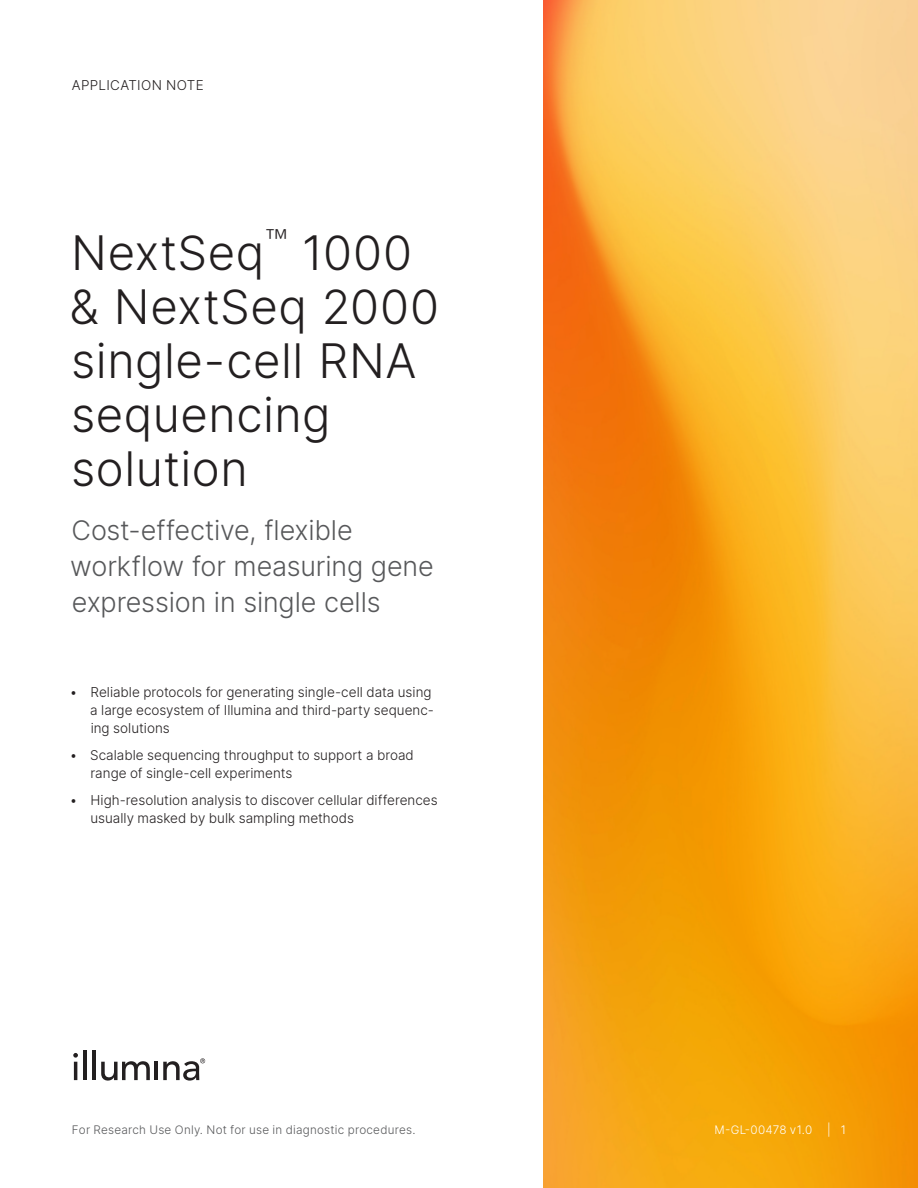
<style>
.page{position:relative;width:918px;height:1188px;background:#fff}
.page>*{position:absolute;margin:0;border:0;box-sizing:border-box;transform-origin:0 0}
.Title{font:300 47.25px/54px "Inter";letter-spacing:.01em;color:#231f20}
.Subtitle{font:300 27px/36px "Inter";letter-spacing:-.005em;color:#57585a}
.Title-2{font:300 23.55px "Helvetica Neue LT Std";color:#231f20}
.zz_Document_Type___S{font:300 13.5px/18px "Inter";color:#231f20}
.zz_Document_Type___S-2{font:300 13.5px "Inter";letter-spacing:.02em;color:#231f20}
.zz_For_Research_Only{font:300 11.7px "Inter";letter-spacing:.02em;color:#57585a}
.zz_Pub_Number{font:300 11.7px "Inter";letter-spacing:.025em;color:#fff}
</style>
<div class="page">
<img style="left:543px;top:0;width:375px;height:1188px">
<hr style="left:74px;top:1062px;width:3px;height:18px;background:#231f20">
<hr style="left:83px;top:1051px;width:4px;height:29px;background:#231f20">
<hr style="left:93px;top:1051px;width:3px;height:29px;background:#231f20">
<svg style="left:101px;top:1061px;width:49px;height:20px"></svg>
<hr style="left:155px;top:1062px;width:3px;height:18px;background:#231f20">
<svg style="left:73px;top:1053px;width:5px;height:5px"></svg>
<svg style="left:163px;top:1058px;width:42px;height:23px"></svg>
<p class="zz_Document_Type___S-2" style="left:72px;top:76px;width:134px">APPLICATION NOTE</p>
<p class="Title-2" style="left:265px;top:223px;width:25px">™</p>
<p class="Title" style="left:69px;top:225px;width:371px;text-indent:233px">1000 &amp; NextSeq 2000 single-cell RNA sequencing solution</p>
<p class="Subtitle" style="left:70px;top:512px;width:365px">Cost-effective, flexible workflow for measuring gene expression in single cells</p>
<p class="Title" style="left:71px;top:225px;width:194px">NextSeq</p>
<p class="zz_Document_Type___S" style="left:90px;top:683px;width:345px;text-indent:-21px">• Reliable protocols for generating single-cell data using a large ecosystem of Illumina and third-party sequenc&shy;ing solutions</p>
<p class="zz_Document_Type___S" style="left:90px;top:746px;width:325px;text-indent:-21px">• Scalable sequencing throughput to support a broad range of single-cell experiments</p>
<p class="zz_Document_Type___S" style="left:90px;top:791px;width:349px;text-indent:-21px">• High-resolution analysis to discover cellular differences usually masked by bulk sampling methods</p>
<p class="zz_For_Research_Only" style="left:72px;top:1121px;width:345px">For Research Use Only. Not for use in diagnostic procedures.</p>
<p class="zz_Pub_Number" style="left:715px;top:1121px;width:99px">M-GL-00478 v1.0</p>
<p class="zz_Pub_Number" style="left:827px;top:1121px;width:20px">| 1</p>
</div>
